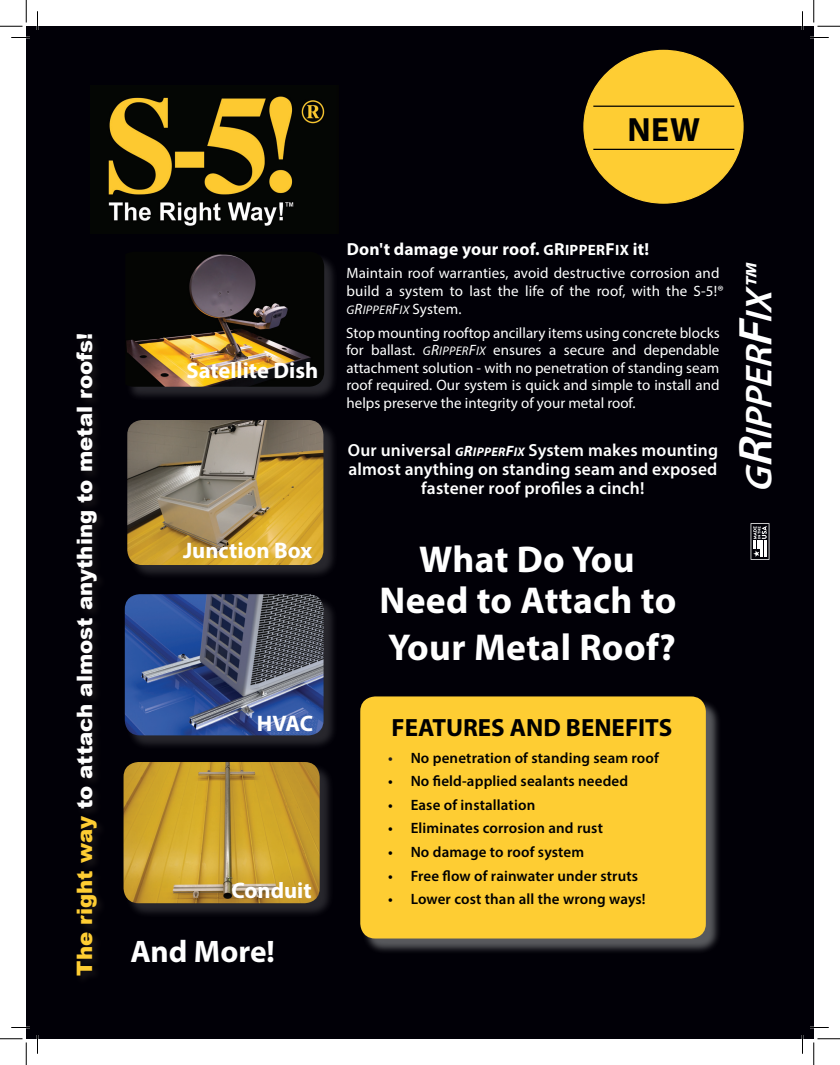
<style>
.page{position:relative;width:840px;height:1065px;background:#fff}
.page>*{position:absolute;margin:0;border:0;box-sizing:border-box;transform-origin:0 0}
.t1{font:700 37.5px/40.6px "Myriad Pro";letter-spacing:.01em;color:#fff;text-align:center}
.t2{font:italic 600 37.5px "Myriad Pro";color:#fff}
.t3{font:700 33.75px "Myriad Pro";color:#000001}
.t4{font:700 31.25px "Myriad Pro";color:#fff}
.t5{font:700 25px "Myriad Pro";color:#000001}
.t6{font:700 22.5px "Myriad Pro";color:#fff}
.t7{font:900 21.25px "Arial";color:#fff}
.t8{font:600 17.5px/18.8px "Myriad Pro";letter-spacing:.01em;color:#fff;text-align:center}
.t9{font:700 17.5px "Myriad Pro";letter-spacing:.01em;color:#fff}
.t10{font:15px/17.6px "Myriad Pro";letter-spacing:.01em;color:#fff}
.t11{font:600 15px "Myriad Pro";letter-spacing:.01em;color:#000001}
.t12{font:italic 12.5px "Myriad Pro";letter-spacing:.02em;color:#fff}
.s1{color:#fecd33}
.s2{font-size:15px}
.s3{font-style:normal;font-size:15px}
.s4{font-style:italic;font-size:12.5px}
.s5{font-style:italic}
.s6{font-weight:700;font-style:italic;font-size:12.5px}
.s7{font-weight:700;font-style:italic;font-size:15px}
.s8{font-size:47.5px}
.s9{color:#231f20}
</style>
<div class="page">
<div style="left:26px;top:26px;width:788px;height:1013px;background:#010007"></div>
<svg style="left:751px;top:523px;width:18px;height:37px"></svg>
<div style="left:75px;top:332px;width:32px;height:654px;background:#050309"></div>
<div style="left:126px;top:253px;width:213px;height:149px;background:#c7c8ca;opacity:.2"></div>
<img style="left:126px;top:253px;width:198px;height:134px">
<div style="left:128px;top:421px;width:210px;height:159px;background:#c7c8ca;opacity:.2"></div>
<img style="left:127px;top:420px;width:196px;height:145px">
<div style="left:126px;top:595px;width:212px;height:155px;background:#c7c8ca;opacity:.2"></div>
<img style="left:125px;top:594px;width:199px;height:141px">
<div style="left:125px;top:763px;width:209px;height:155px;background:#c7c8ca;opacity:.2"></div>
<img style="left:124px;top:762px;width:196px;height:141px">
<div style="left:362px;top:698px;width:360px;height:256px;background:#76787b;opacity:.75"></div>
<div style="left:360px;top:696px;width:346px;height:243px;background:#fecd33;border-radius:15px"></div>
<img style="left:108px;top:96px;width:217px;height:130px">
<div style="left:584px;top:50px;width:159px;height:153px;background:#fecd33;border-radius:50%"></div>
<hr style="left:593px;top:149px;width:141px;height:1px;background:#000001">
<hr style="left:593px;top:106px;width:141px;height:1px;background:#000001">
<svg style="left:11px;top:37px;width:15px;height:1px"></svg>
<svg style="left:814px;top:37px;width:15px;height:1px"></svg>
<svg style="left:11px;top:1027px;width:15px;height:1px"></svg>
<svg style="left:814px;top:1027px;width:15px;height:1px"></svg>
<svg style="left:37px;top:11px;width:1px;height:15px"></svg>
<svg style="left:37px;top:1039px;width:1px;height:15px"></svg>
<svg style="left:802px;top:11px;width:1px;height:15px"></svg>
<svg style="left:802px;top:1039px;width:1px;height:15px"></svg>
<svg style="left:0;top:0;width:27px;height:27px"></svg>
<svg style="left:0;top:1039px;width:27px;height:26px"></svg>
<svg style="left:814px;top:0;width:26px;height:27px"></svg>
<svg style="left:814px;top:1039px;width:26px;height:26px"></svg>
<h2 class="t3" style="left:627px;top:107px;width:74px">NEW</h2>
<h3 class="t7" style="left:69px;top:976px;width:645px;rotate:-90deg"><span class="s1">The right way</span> to attach almost anything to metal roofs!</h3>
<h3 class="t6" style="left:186px;top:355px;width:134px">Satellite Dish</h3>
<h3 class="t6" style="left:183px;top:536px;width:131px">Junction Box</h3>
<h3 class="t6" style="left:257px;top:708px;width:58px">HVAC</h3>
<h3 class="t6" style="left:232px;top:876px;width:82px">Conduit</h3>
<h3 class="t4" style="left:130px;top:931px;width:146px">And More!</h3>
<p class="t9" style="left:347px;top:238px;width:304px">Don't damage your roof. <span class="s2">G</span>R<span class="s2">IPPER</span>F<span class="s2">IX</span> it!</p>
<p class="t10" style="left:347px;top:264px;width:379px;line-height:18px">Maintain roof warranties, avoid destructive corrosion and build a system to last the life of the roof, with the S-5!®</p>
<p class="t12" style="left:346px;top:303px;width:117px">G<span class="s2">R</span>IPPER<span class="s2">F</span>IX <span class="s3">System.</span></p>
<p class="t10" style="left:346px;top:324px;width:375px;text-align:justify">Stop mounting rooftop ancillary items using concrete blocks for ballast. <span class="s4">G</span><span class="s5">R</span><span class="s4">IPPER</span><span class="s5">F</span><span class="s4">IX</span> ensures a secure and dependable attachment solution - with no penetration of standing seam roof required. Our system is quick and simple to install and helps preserve the integrity of your metal roof.</p>
<p class="t8" style="left:348px;top:440px;width:372px">Our universal <span class="s6">G</span><span class="s7">R</span><span class="s6">IPPER</span><span class="s7">F</span><span class="s6">IX</span> System makes mounting almost anything on standing seam and exposed fastener roof profiles a cinch!</p>
<h1 class="t2" style="left:735px;top:493px;width:238px;rotate:-90deg">G<span class="s8">R</span>IPPER<span class="s8">F</span>IX™</h1>
<h1 class="t1" style="left:380px;top:538px;width:298px">What Do You<br>Need to Attach to</h1>
<h1 class="t1" style="left:388px;top:626px;width:289px">Your Metal Roof?</h1>
<h3 class="t5" style="left:392px;top:711px;width:282px">FEATURES AND BENEFITS</h3>
<p class="t11" style="left:388px;top:748px;width:272px"><span class="s9">•</span> No penetration of standing seam roof</p>
<p class="t11" style="left:388px;top:772px;width:241px">• No field-applied sealants needed</p>
<p class="t11" style="left:388px;top:795px;width:149px">• Ease of installation</p>
<p class="t11" style="left:388px;top:819px;width:216px">• Eliminates corrosion and rust</p>
<p class="t11" style="left:388px;top:842px;width:197px">• No damage to roof system</p>
<p class="t11" style="left:388px;top:866px;width:251px">• Free flow of rainwater under struts</p>
<p class="t11" style="left:388px;top:890px;width:259px">• Lower cost than all the wrong ways!</p>
</div>
